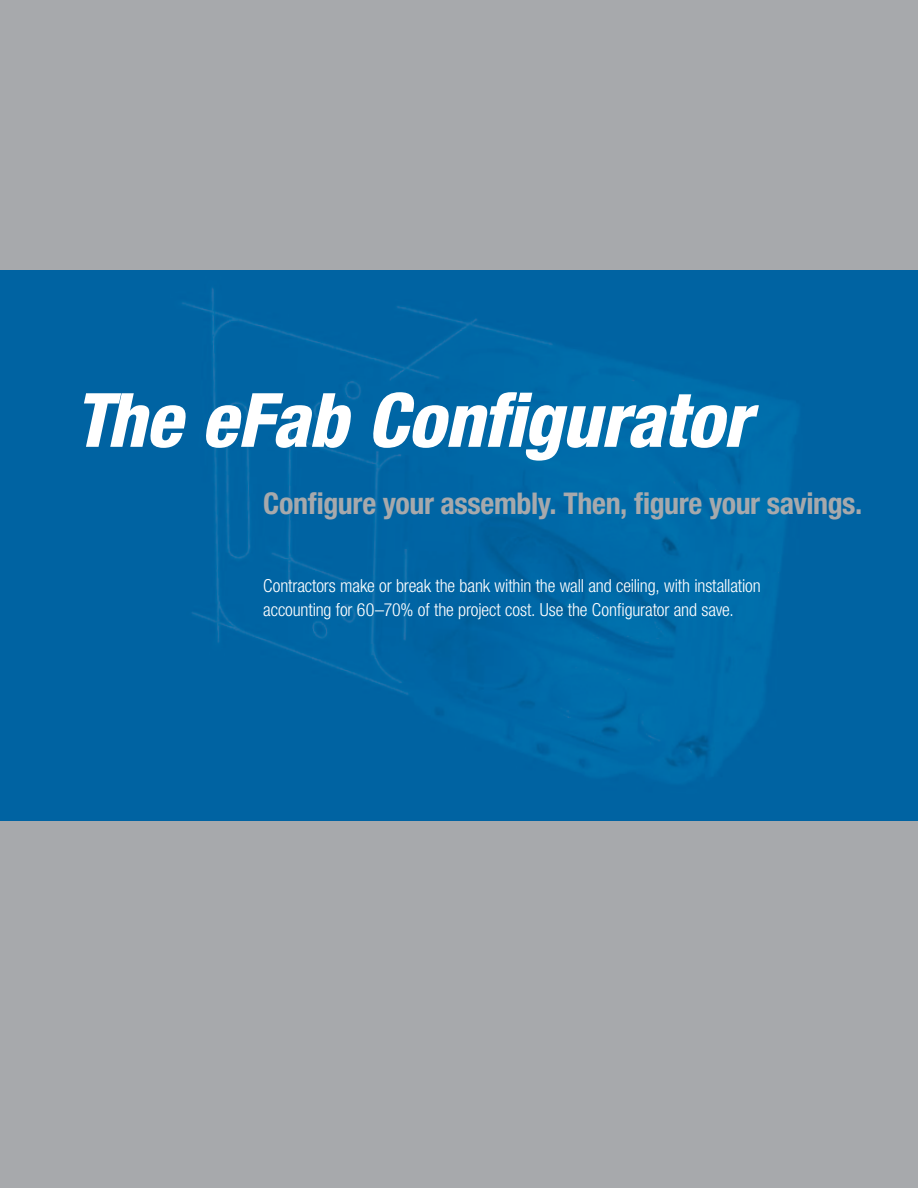
<style>
.page{position:relative;width:918px;height:1188px;background:#a7a9ac}
.page>*{position:absolute;margin:0;border:0;box-sizing:border-box;transform-origin:0 0}
.t1{font:italic 800 condensed 75px "Helvetica Neue LT Std";letter-spacing:-.01em;color:#fff}
.t2{font:700 condensed 30px "Helvetica Neue LT Std";letter-spacing:-.015em;color:#a7a9ac}
.t3{font:300 condensed 18px/24px "Helvetica Neue LT Std";letter-spacing:-.005em;color:#fff}
</style>
<div class="page">
<img style="left:0;top:270px;width:918px;height:551px">
<h1 class="t1" style="left:74px;top:374px;width:678px">The eFab Configurator</h1>
<h2 class="t2" style="left:263px;top:485px;width:601px">Configure your assembly. Then, figure your savings.</h2>
<p class="t3" style="left:263px;top:573px;width:499px">Contractors make or break the bank within the wall and ceiling, with installation accounting for 60–70% of the project cost. Use the Configurator and save.</p>
</div>
